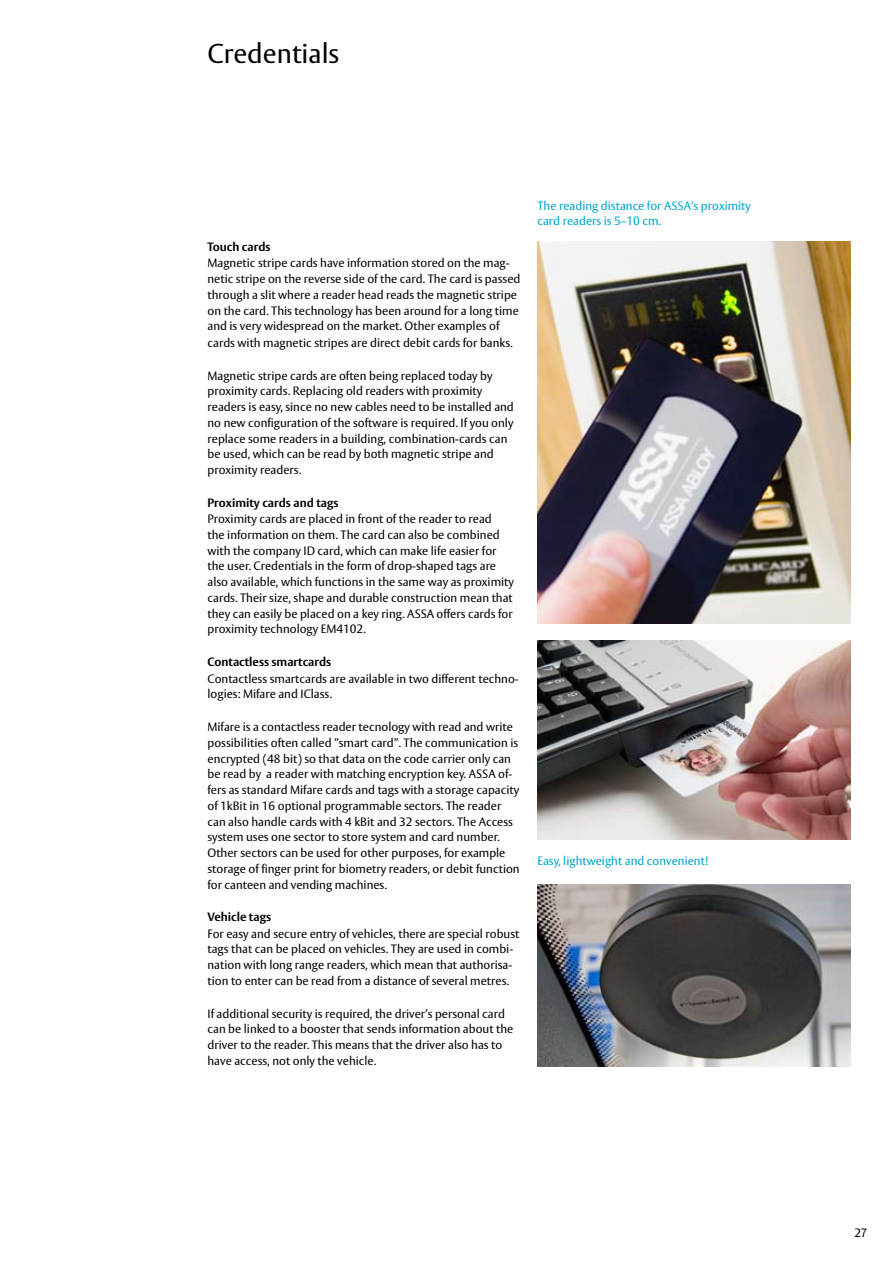
<style>
.page{position:relative;width:893px;height:1263px;background:#fff}
.page>*{position:absolute;margin:0;border:0;box-sizing:border-box;transform-origin:0 0}
.t1{font:27px "ASSA Vesta";color:#000}
.t2{font:12px/15.8px "ASSA Vesta";color:#000}
.t3{font:12px/15.8px "ASSA Vesta";color:#00a4cb}
.t4{font:700 12px "ASSA Vesta";color:#000}
</style>
<div class="page">
<img style="left:537px;top:640px;width:313px;height:199px">
<img style="left:537px;top:884px;width:313px;height:183px">
<img style="left:537px;top:242px;width:313px;height:381px">
<h1 class="t1" style="left:207px;top:38px;width:133px">Credentials</h1>
<p class="t4" style="left:207px;top:239px;width:64px">Touch cards</p>
<p class="t2" style="left:207px;top:256px;width:314px">Magnetic stripe cards have information stored on the mag&shy;netic stripe on the reverse side of the card. The card is passed through a slit where a reader head reads the magnetic stripe on the card. This technology has been around for a long time and is very widespread on the market. Other examples of cards with magnetic stripes are direct debit cards for banks.</p>
<p class="t2" style="left:207px;top:368px;width:308px">Magnetic stripe cards are often being replaced today by proximity cards. Replacing old readers with proximity readers is easy, since no new cables need to be installed and no new configuration of the software is required. If you only replace some readers in a building, combination-cards can be used, which can be read by both magnetic stripe and proximity readers.</p>
<p class="t4" style="left:207px;top:495px;width:132px">Proximity cards and tags</p>
<p class="t2" style="left:207px;top:512px;width:308px">Proximity cards are placed in front of the reader to read<br>the information on them. The card can also be combined with the company ID card, which can make life easier for the user. Credentials in the form of drop-shaped tags are also available, which functions in the same way as proximity cards. Their size, shape and durable construction mean that they can easily be placed on a key ring. ASSA offers cards for proximity technology EM4102.</p>
<p class="t4" style="left:207px;top:655px;width:125px">Contactless smartcards</p>
<p class="t2" style="left:207px;top:671px;width:313px">Contactless smartcards are available in two different techno&shy;logies: Mifare and IClass.</p>
<p class="t2" style="left:207px;top:719px;width:314px">Mifare is a contactless reader tecnology with read and write possibilities often called ”smart card”. The communication is encrypted (48 bit) so that data on the code carrier only can be read by a reader with matching encryption key. ASSA of&shy;fers as standard Mifare cards and tags with a storage capacity of 1kBit in 16 optional programmable sectors. The reader can also handle cards with 4 kBit and 32 sectors. The Access system uses one sector to store system and card number.<br>Other sectors can be used for other purposes, for example storage of finger print for biometry readers, or debit function for canteen and vending machines.</p>
<p class="t4" style="left:207px;top:910px;width:65px">Vehicle tags</p>
<p class="t2" style="left:207px;top:926px;width:313px">For easy and secure entry of vehicles, there are special robust tags that can be placed on vehicles. They are used in combi&shy;nation with long range readers, which mean that authorisa&shy;tion to enter can be read from a distance of several metres.</p>
<p class="t2" style="left:207px;top:1006px;width:307px">If additional security is required, the driver’s personal card can be linked to a booster that sends information about the driver to the reader. This means that the driver also has to have access, not only the vehicle.</p>
<p class="t3" style="left:537px;top:198px;width:215px">The reading distance for ASSA’s proximity card readers is 5–10 cm.</p>
<p class="t3" style="left:537px;top:854px;width:173px">Easy, lightweight and convenient!</p>
<p class="t2" style="left:854px;top:1226px;width:15px">27</p>
</div>
